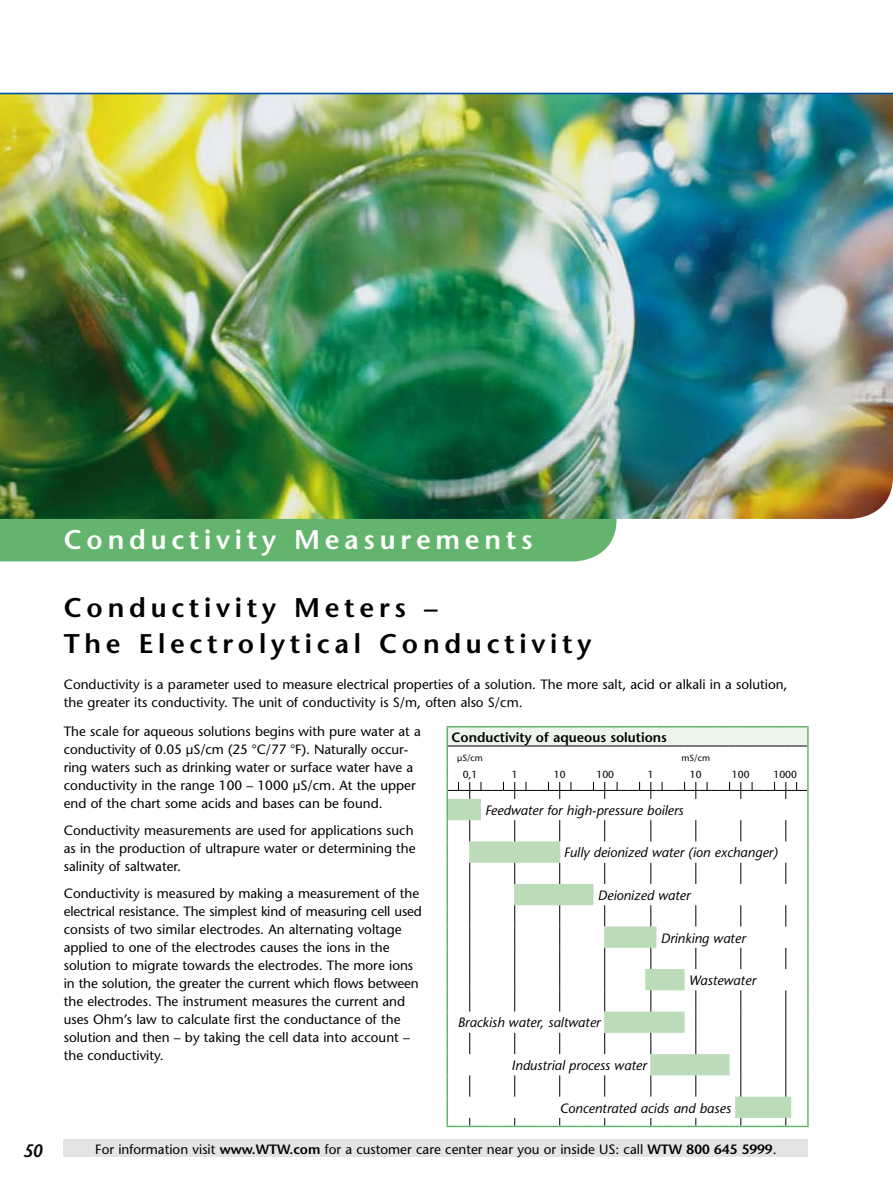
<style>
.page{position:relative;width:893px;height:1191px;background:#fff}
.page>*{position:absolute;margin:0;border:0;box-sizing:border-box;transform-origin:0 0}
.t1{font:600 27px/36px "Stone Sans";letter-spacing:.175em;color:#000}
.t2{font:600 27px "Stone Sans";letter-spacing:.175em;color:#fff}
.t3{font:italic 600 18px "Stone Sans";color:#000}
.t4{font:13.5px/18px "Stone Sans";color:#000}
.t5{font:italic 13.5px "Stone Sans";color:#000}
.t6{font:600 13.5px "Stone Sans";color:#000}
.t7{font:10.2px "Stone Sans";color:#000}
.t8{font:9px "Stone Sans";color:#000}
.s1{font-weight:600}
</style>
<div class="page">
<div style="left:0;top:519px;width:617px;height:42px;background:#63b46c"></div>
<img style="left:0;top:179px;width:893px;height:340px">
<img style="left:0;top:94px;width:893px;height:85px">
<div style="left:64px;top:1140px;width:744px;height:17px;background:#e3e4e5"></div>
<hr style="left:0;top:93px;width:893px;height:1px;background:#00519e">
<svg style="left:448px;top:799px;width:343px;height:319px"></svg>
<svg style="left:469px;top:1032px;width:1px;height:22px"></svg>
<svg style="left:469px;top:1075px;width:1px;height:21px"></svg>
<svg style="left:514px;top:820px;width:1px;height:21px"></svg>
<svg style="left:514px;top:1032px;width:1px;height:22px"></svg>
<svg style="left:514px;top:1075px;width:1px;height:21px"></svg>
<svg style="left:559px;top:905px;width:1px;height:106px"></svg>
<svg style="left:559px;top:1032px;width:1px;height:22px"></svg>
<svg style="left:559px;top:1075px;width:1px;height:21px"></svg>
<svg style="left:604px;top:820px;width:1px;height:21px"></svg>
<svg style="left:604px;top:862px;width:1px;height:22px"></svg>
<svg style="left:604px;top:1075px;width:1px;height:21px"></svg>
<svg style="left:650px;top:820px;width:1px;height:21px"></svg>
<svg style="left:650px;top:862px;width:1px;height:22px"></svg>
<svg style="left:650px;top:905px;width:1px;height:21px"></svg>
<svg style="left:650px;top:947px;width:1px;height:22px"></svg>
<svg style="left:650px;top:990px;width:1px;height:21px"></svg>
<svg style="left:695px;top:820px;width:1px;height:21px"></svg>
<svg style="left:695px;top:862px;width:1px;height:22px"></svg>
<svg style="left:695px;top:905px;width:1px;height:21px"></svg>
<svg style="left:695px;top:947px;width:1px;height:22px"></svg>
<svg style="left:695px;top:990px;width:1px;height:64px"></svg>
<svg style="left:695px;top:1075px;width:1px;height:21px"></svg>
<svg style="left:740px;top:820px;width:1px;height:21px"></svg>
<svg style="left:740px;top:862px;width:1px;height:22px"></svg>
<svg style="left:740px;top:905px;width:1px;height:21px"></svg>
<svg style="left:740px;top:947px;width:1px;height:22px"></svg>
<svg style="left:740px;top:990px;width:1px;height:106px"></svg>
<svg style="left:785px;top:820px;width:1px;height:21px"></svg>
<svg style="left:785px;top:862px;width:1px;height:22px"></svg>
<svg style="left:785px;top:905px;width:1px;height:21px"></svg>
<svg style="left:785px;top:947px;width:1px;height:22px"></svg>
<svg style="left:785px;top:990px;width:1px;height:106px"></svg>
<svg style="left:514px;top:862px;width:1px;height:149px"></svg>
<svg style="left:469px;top:820px;width:1px;height:191px"></svg>
<svg style="left:559px;top:820px;width:1px;height:64px"></svg>
<svg style="left:604px;top:905px;width:1px;height:149px"></svg>
<svg style="left:650px;top:1032px;width:1px;height:64px"></svg>
<svg style="left:446px;top:726px;width:363px;height:73px"></svg>
<hr style="left:446px;top:799px;width:2px;height:21px;background:#63b46c">
<hr style="left:807px;top:799px;width:2px;height:21px;background:#63b46c">
<hr style="left:446px;top:820px;width:2px;height:21px;background:#63b46c">
<hr style="left:807px;top:820px;width:2px;height:21px;background:#63b46c">
<hr style="left:446px;top:841px;width:2px;height:21px;background:#63b46c">
<hr style="left:807px;top:841px;width:2px;height:21px;background:#63b46c">
<hr style="left:446px;top:862px;width:2px;height:22px;background:#63b46c">
<hr style="left:807px;top:862px;width:2px;height:22px;background:#63b46c">
<hr style="left:446px;top:884px;width:2px;height:21px;background:#63b46c">
<hr style="left:807px;top:884px;width:2px;height:21px;background:#63b46c">
<hr style="left:446px;top:905px;width:2px;height:21px;background:#63b46c">
<hr style="left:807px;top:905px;width:2px;height:21px;background:#63b46c">
<hr style="left:446px;top:926px;width:2px;height:21px;background:#63b46c">
<hr style="left:807px;top:926px;width:2px;height:21px;background:#63b46c">
<hr style="left:446px;top:947px;width:2px;height:22px;background:#63b46c">
<hr style="left:807px;top:947px;width:2px;height:22px;background:#63b46c">
<hr style="left:446px;top:969px;width:2px;height:21px;background:#63b46c">
<hr style="left:807px;top:969px;width:2px;height:21px;background:#63b46c">
<hr style="left:446px;top:990px;width:2px;height:21px;background:#63b46c">
<hr style="left:807px;top:990px;width:2px;height:21px;background:#63b46c">
<hr style="left:446px;top:1011px;width:2px;height:21px;background:#63b46c">
<hr style="left:807px;top:1011px;width:2px;height:21px;background:#63b46c">
<hr style="left:446px;top:1032px;width:2px;height:22px;background:#63b46c">
<hr style="left:807px;top:1032px;width:2px;height:22px;background:#63b46c">
<hr style="left:446px;top:1054px;width:2px;height:21px;background:#63b46c">
<hr style="left:807px;top:1054px;width:2px;height:21px;background:#63b46c">
<hr style="left:446px;top:1075px;width:2px;height:21px;background:#63b46c">
<hr style="left:807px;top:1075px;width:2px;height:21px;background:#63b46c">
<hr style="left:446px;top:1096px;width:2px;height:22px;background:#63b46c">
<hr style="left:807px;top:1096px;width:2px;height:22px;background:#63b46c">
<svg style="left:446px;top:1118px;width:363px;height:9px"></svg>
<h1 class="t2" style="left:64px;top:523px;width:470px">Conductivity Measurements</h1>
<h1 class="t1" style="left:64px;top:589px;width:529px">Conductivity Meters –<br>The Electrolytical Conductivity</h1>
<p class="t4" style="left:64px;top:675px;width:725px">Conductivity is a parameter used to measure electrical properties of a solution. The more salt, acid or alkali in a solution, the greater its conductivity. The unit of conductivity is S/m, often also S/cm.</p>
<p class="t4" style="left:64px;top:722px;width:359px">The scale for aqueous solutions begins with pure water at a conductivity of 0.05 µS/cm (25 °C/77 °F). Naturally occur&shy;ring waters such as drinking water or surface water have a conductivity in the range 100 – 1000 µS/cm. At the upper end of the chart some acids and bases can be found.</p>
<p class="t4" style="left:64px;top:821px;width:353px">Conductivity measurements are used for applications such as in the production of ultrapure water or determining the salinity of saltwater.</p>
<p class="t4" style="left:64px;top:884px;width:360px">Conductivity is measured by making a measurement of the electrical resistance. The simplest kind of measuring cell used consists of two similar electrodes. An alternating voltage applied to one of the electrodes causes the ions in the solution to migrate towards the electrodes. The more ions in the solution, the greater the current which flows between the electrodes. The instrument measures the current and uses Ohm’s law to calculate first the conductance of the solution and then – by taking the cell data into account – the conductivity.</p>
<p class="t6" style="left:451px;top:728px;width:217px">Conductivity of aqueous solutions</p>
<p class="t8" style="left:457px;top:752px;width:27px">µS/cm</p>
<p class="t8" style="left:681px;top:752px;width:30px">mS/cm</p>
<p class="t7" style="left:463px;top:768px;width:16px">0,1</p>
<p class="t7" style="left:512px;top:768px;width:7px">1</p>
<p class="t7" style="left:554px;top:768px;width:13px">10</p>
<p class="t7" style="left:596px;top:768px;width:19px">100</p>
<p class="t7" style="left:648px;top:768px;width:7px">1</p>
<p class="t7" style="left:690px;top:768px;width:13px">10</p>
<p class="t7" style="left:732px;top:768px;width:19px">100</p>
<p class="t7" style="left:773px;top:768px;width:25px">1000</p>
<p class="t5" style="left:485px;top:802px;width:200px">Feedwater for high-pressure boilers</p>
<p class="t5" style="left:564px;top:844px;width:215px">Fully deionized water (ion exchanger)</p>
<p class="t5" style="left:598px;top:887px;width:94px">Deionized water</p>
<p class="t5" style="left:661px;top:929px;width:86px">Drinking water</p>
<p class="t5" style="left:689px;top:972px;width:69px">Wastewater</p>
<p class="t5" style="left:458px;top:1014px;width:144px">Brackish water, saltwater</p>
<p class="t5" style="left:511px;top:1057px;width:137px">Industrial process water</p>
<p class="t5" style="left:560px;top:1099px;width:173px">Concentrated acids and bases</p>
<h2 class="t3" style="left:23px;top:1139px;width:21px">50</h2>
<p class="t4" style="left:95px;top:1140px;width:683px">For information visit <span class="s1">www.WTW.com</span> for a customer care center near you or inside US: call <span class="s1">WTW 800 645 5999</span>.</p>
</div>
